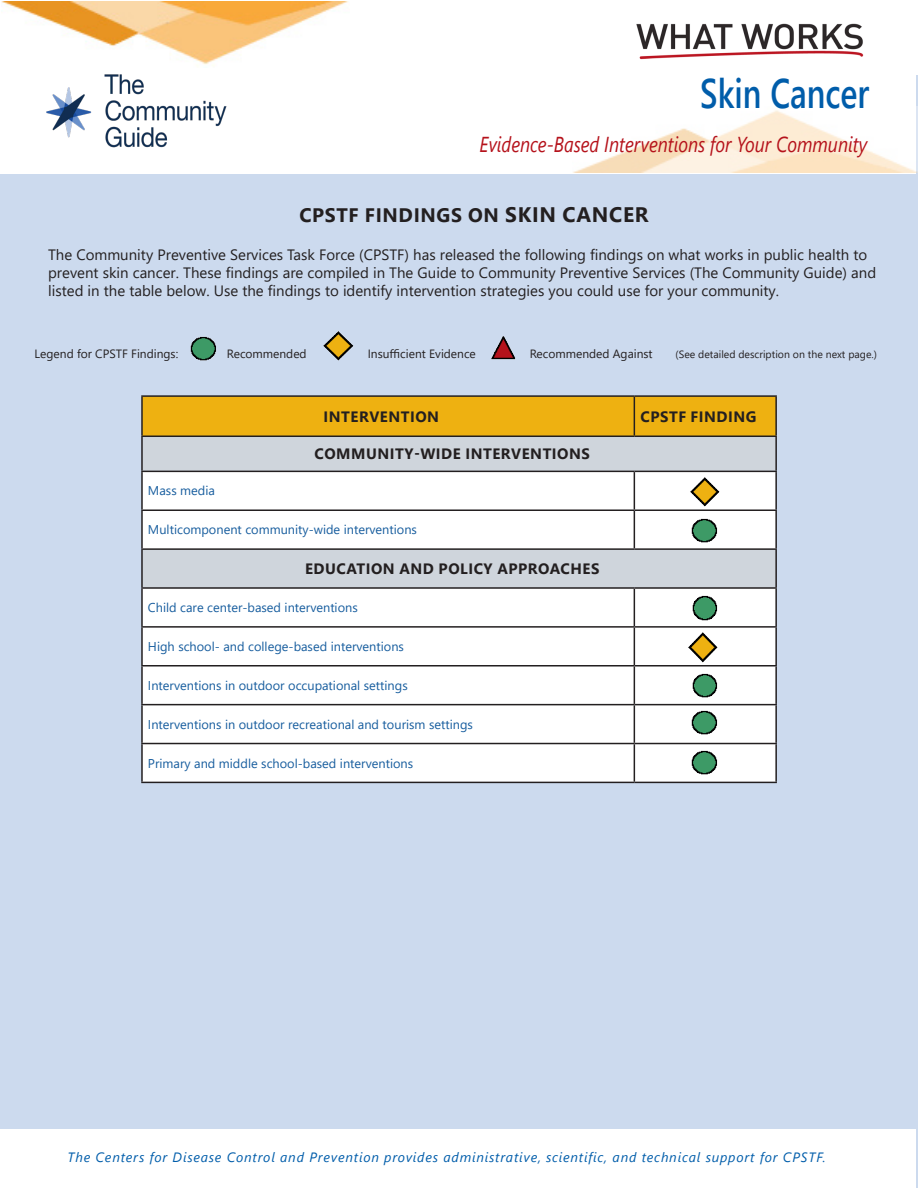
<style>
.page{position:relative;width:918px;height:1188px;background:#fff}
.page>*{position:absolute;margin:0;border:0;box-sizing:border-box;transform-origin:0 0}
.t1{font:600 41.25px "Segoe UI";color:#005daa;scale:.78 1}
.t2{font:italic 21.6px "Segoe UI";color:#b5121b;scale:.83 1}
.t3{font:700 19.5px "Segoe UI";letter-spacing:.035em;color:#231f20}
.t4{font:15px/18px "Segoe UI";color:#231f20}
.Pa4{font:700 15px "Segoe UI";letter-spacing:.035em;color:#231f20}
.t5{font:italic 13.5px "Segoe UI";letter-spacing:.06em;color:#005daa}
.t6{font:12.75px "Segoe UI";color:#175d9e}
.t7{font:12px "Segoe UI";color:#231f20}
.t8{font:10.5px "Segoe UI";color:#231f20}
.s1{font-size:21px}
</style>
<div class="page">
<hr style="left:916px;top:76px;width:2px;height:1112px;background:#ccdaee">
<div style="left:0;top:174px;width:916px;height:955px;background:#ccdaee"></div>
<img style="left:2px;top:2px;width:346px;height:60px">
<img style="left:573px;top:107px;width:345px;height:66px">
<img style="left:190px;top:336px;width:26px;height:25px">
<img style="left:323px;top:331px;width:31px;height:30px">
<img style="left:491px;top:336px;width:25px;height:24px">
<div style="left:143px;top:397px;width:632px;height:39px;background:#eeb111"></div>
<div style="left:143px;top:437px;width:632px;height:34px;background:#cfd5dc"></div>
<svg style="left:143px;top:472px;width:632px;height:310px;background:#f7f8f9"></svg>
<hr style="left:141px;top:395px;width:493px;height:2px;background:#231f20">
<hr style="left:141px;top:397px;width:2px;height:39px;background:#231f20">
<hr style="left:634px;top:395px;width:143px;height:2px;background:#231f20">
<hr style="left:634px;top:397px;width:1px;height:39px;background:#231f20">
<hr style="left:775px;top:397px;width:2px;height:39px;background:#231f20">
<hr style="left:141px;top:436px;width:493px;height:1px;background:#231f20">
<hr style="left:634px;top:436px;width:143px;height:1px;background:#231f20">
<hr style="left:141px;top:471px;width:493px;height:1px;background:#231f20">
<hr style="left:141px;top:472px;width:2px;height:37px;background:#231f20">
<hr style="left:634px;top:471px;width:143px;height:1px;background:#231f20">
<hr style="left:634px;top:472px;width:1px;height:37px;background:#231f20">
<hr style="left:775px;top:472px;width:2px;height:37px;background:#231f20">
<hr style="left:141px;top:509px;width:493px;height:2px;background:#231f20">
<hr style="left:141px;top:511px;width:2px;height:37px;background:#231f20">
<hr style="left:634px;top:509px;width:143px;height:2px;background:#231f20">
<hr style="left:634px;top:511px;width:1px;height:37px;background:#231f20">
<hr style="left:775px;top:511px;width:2px;height:37px;background:#231f20">
<hr style="left:141px;top:548px;width:493px;height:2px;background:#231f20">
<hr style="left:141px;top:550px;width:2px;height:37px;background:#231f20">
<hr style="left:634px;top:548px;width:143px;height:2px;background:#231f20">
<hr style="left:775px;top:550px;width:2px;height:37px;background:#231f20">
<hr style="left:141px;top:587px;width:493px;height:2px;background:#231f20">
<hr style="left:141px;top:589px;width:2px;height:37px;background:#231f20">
<hr style="left:634px;top:587px;width:143px;height:2px;background:#231f20">
<hr style="left:634px;top:589px;width:1px;height:37px;background:#231f20">
<hr style="left:775px;top:589px;width:2px;height:37px;background:#231f20">
<hr style="left:141px;top:626px;width:493px;height:2px;background:#231f20">
<hr style="left:141px;top:628px;width:2px;height:37px;background:#231f20">
<hr style="left:634px;top:626px;width:143px;height:2px;background:#231f20">
<hr style="left:634px;top:628px;width:1px;height:37px;background:#231f20">
<hr style="left:775px;top:628px;width:2px;height:37px;background:#231f20">
<hr style="left:141px;top:665px;width:493px;height:2px;background:#231f20">
<hr style="left:141px;top:667px;width:2px;height:37px;background:#231f20">
<hr style="left:634px;top:665px;width:143px;height:2px;background:#231f20">
<hr style="left:634px;top:667px;width:1px;height:37px;background:#231f20">
<hr style="left:775px;top:667px;width:2px;height:37px;background:#231f20">
<hr style="left:141px;top:704px;width:493px;height:1px;background:#231f20">
<hr style="left:141px;top:705px;width:2px;height:38px;background:#231f20">
<hr style="left:634px;top:704px;width:143px;height:1px;background:#231f20">
<hr style="left:634px;top:705px;width:1px;height:38px;background:#231f20">
<hr style="left:775px;top:705px;width:2px;height:38px;background:#231f20">
<hr style="left:141px;top:743px;width:493px;height:1px;background:#231f20">
<hr style="left:141px;top:744px;width:2px;height:38px;background:#231f20">
<hr style="left:634px;top:743px;width:143px;height:1px;background:#231f20">
<hr style="left:634px;top:744px;width:1px;height:38px;background:#231f20">
<hr style="left:775px;top:744px;width:2px;height:38px;background:#231f20">
<hr style="left:141px;top:437px;width:2px;height:34px;background:#231f20">
<hr style="left:775px;top:437px;width:2px;height:34px;background:#231f20">
<hr style="left:141px;top:782px;width:493px;height:1px;background:#231f20">
<hr style="left:634px;top:782px;width:143px;height:1px;background:#231f20">
<img style="left:691px;top:711px;width:26px;height:25px">
<img style="left:691px;top:596px;width:26px;height:25px">
<img style="left:691px;top:518px;width:26px;height:26px">
<img style="left:691px;top:673px;width:27px;height:25px">
<img style="left:691px;top:751px;width:26px;height:25px">
<img style="left:688px;top:631px;width:31px;height:32px">
<img style="left:688px;top:475px;width:33px;height:33px">
<img style="left:46px;top:62px;width:181px;height:86px">
<img style="left:636px;top:23px;width:228px;height:37px">
<p class="t1" style="left:700px;top:54px;width:218px">Skin Cancer</p>
<p class="t2" style="left:479px;top:124px;width:469px">Evidence-Based Interventions for Your Community</p>
<p class="t3" style="left:299px;top:197px;width:351px">CPSTF FINDINGS ON <span class="s1">SKIN CANCER</span></p>
<p class="t4" style="left:48px;top:245px;width:830px">The Community Preventive Services Task Force (CPSTF) has released the following fi ndings on what works in public health to prevent skin cancer. These fi ndings are compiled in The Guide to Community Preventive Services (The Community Guide) and listed in the table below. Use the fi ndings to identify intervention strategies you could use for your community.</p>
<p class="t7" style="left:35px;top:342px;width:145px">Legend for CPSTF Findings:</p>
<p class="t7" style="left:227px;top:342px;width:81px">Recommended</p>
<p class="t7" style="left:368px;top:342px;width:110px">Insufficient Evidence</p>
<p class="t7" style="left:530px;top:342px;width:124px">Recommended Against</p>
<p class="t8" style="left:676px;top:344px;width:203px">(See detailed description on the next page.)</p>
<p class="Pa4" style="left:324px;top:402px;width:117px">INTERVENTION</p>
<p class="Pa4" style="left:641px;top:402px;width:117px">CPSTF FINDING</p>
<p class="Pa4" style="left:315px;top:440px;width:277px">COMMUNITY-WIDE INTERVENTIONS</p>
<p class="t6" style="left:148px;top:479px;width:68px">Mass media</p>
<p class="t6" style="left:148px;top:518px;width:271px">Multicomponent community-wide interventions</p>
<p class="Pa4" style="left:305px;top:555px;width:296px">EDUCATION AND POLICY APPROACHES</p>
<p class="t6" style="left:148px;top:596px;width:211px">Child care center-based interventions</p>
<p class="t6" style="left:148px;top:634px;width:257px">High school- and college-based interventions</p>
<p class="t6" style="left:148px;top:673px;width:261px">Interventions in outdoor occupational settings</p>
<p class="t6" style="left:148px;top:712px;width:327px">Interventions in outdoor recreational and tourism settings</p>
<p class="t6" style="left:148px;top:751px;width:267px">Primary and middle school-based interventions</p>
<p class="t5" style="left:68px;top:1145px;width:760px">The Centers for Disease Control and Prevention provides administrative, scientific, and technical support for CPSTF.</p>
</div>
